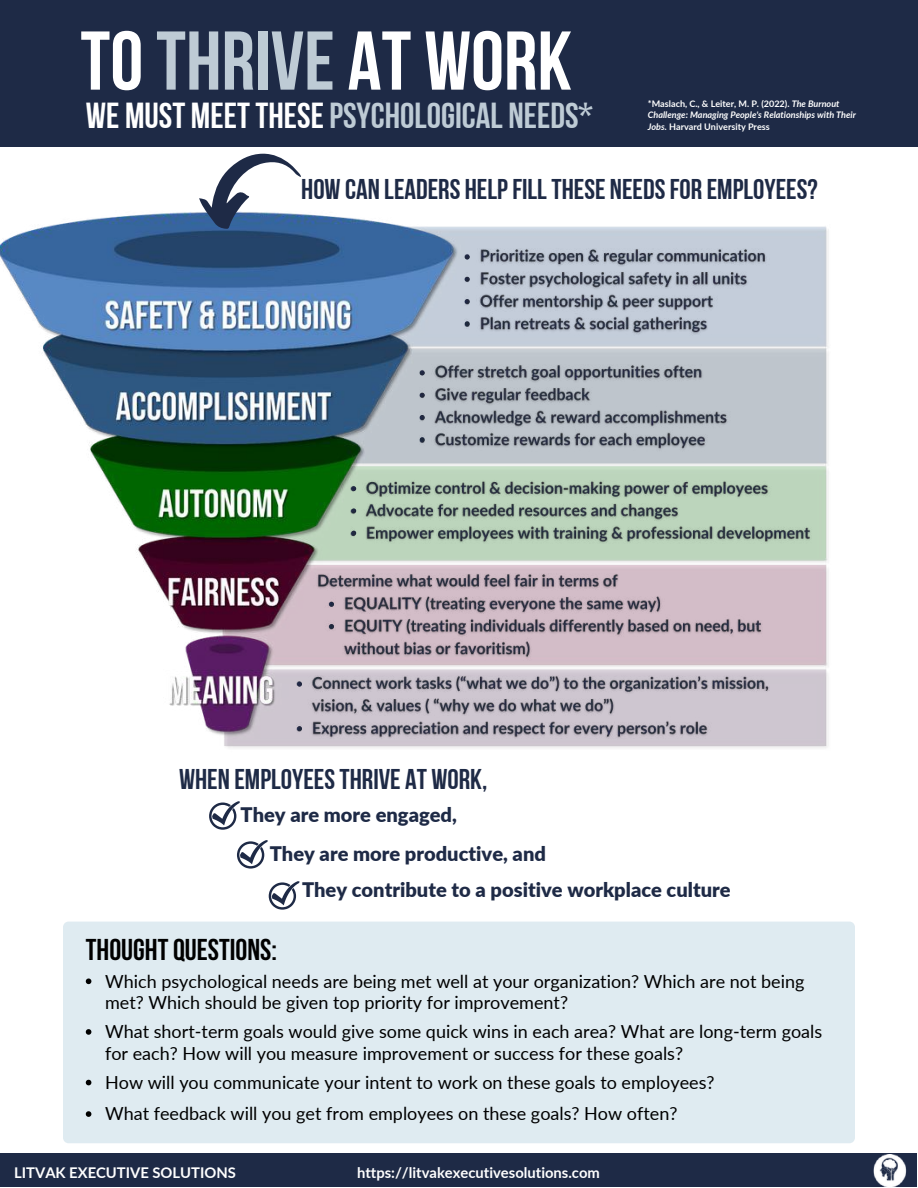
<style>
.page{position:relative;width:918px;height:1188px;background:#fff}
.page>*{position:absolute;margin:0;border:0;box-sizing:border-box;transform-origin:0 0}
.t1{font:83.1px "Bebas Neue Cyrillic";color:#fff}
.t2{font:36px "Bebas Neue Cyrillic";color:#becbd5}
.t3{font:700 30px "Bebas Neue";color:#000}
.t4{font:28.5px "Bebas Neue Cyrillic";color:#1e2a46}
.t5{font:900 20.1px/38.8px "Lato";color:#1e2a46}
.t6{font:18px/21.3px "Lato";color:#000}
.t7{font:700 14.85px "Lato";color:#fff}
.t8{font:italic 700 9px/11.4px "Lato";color:#fff}
.s1{color:#becbd5}
.s2{color:#fff}
.s3{font-style:normal}
</style>
<div class="page">
<div style="left:0;top:0;width:917px;height:146px;background:#1e2a46"></div>
<div style="left:0;top:1154px;width:917px;height:33px;background:#1e2a46"></div>
<img style="left:873px;top:1154px;width:34px;height:33px">
<div style="left:63px;top:922px;width:792px;height:221px;background:#dfebf1"></div>
<svg style="left:86px;top:979px;width:5px;height:5px"></svg>
<svg style="left:86px;top:1029px;width:5px;height:6px"></svg>
<svg style="left:86px;top:1111px;width:5px;height:6px"></svg>
<svg style="left:86px;top:1080px;width:5px;height:5px"></svg>
<img style="left:0;top:212px;width:829px;height:536px">
<svg style="left:199px;top:154px;width:102px;height:75px"></svg>
<img style="left:464px;top:243px;width:305px;height:94px">
<img style="left:419px;top:359px;width:311px;height:94px">
<img style="left:351px;top:474px;width:466px;height:72px">
<img style="left:313px;top:568px;width:453px;height:94px">
<img style="left:296px;top:670px;width:477px;height:72px">
<svg style="left:209px;top:801px;width:31px;height:29px"></svg>
<svg style="left:237px;top:840px;width:31px;height:29px"></svg>
<svg style="left:269px;top:881px;width:31px;height:29px"></svg>
<h1 class="t1" style="left:80px;top:27px;width:493px">TO<span class="s1">THRIVE</span> AT WORK</h1>
<h2 class="t2" style="left:86px;top:101px;width:508px"><span class="s2">WE MUST MEETTHESE</span>PSYCHOLOGICAL NEEDS*</h2>
<p class="t8" style="left:648px;top:98px;width:210px"><span class="s3">*Maslach, C., &amp; Leiter, M. P. (2022).</span> The Burnout<br>Challenge: Managing People's Relationships with Their<br>Jobs. <span class="s3">Harvard University Press</span></p>
<h3 class="t4" style="left:301px;top:178px;width:518px">HOW CAN LEADERS HELP FILL THESE NEEDS FOR EMPLOYEES?</h3>
<h3 class="t4" style="left:179px;top:767px;width:310px">WHEN EMPLOYEES THRIVE AT WORK,</h3>
<p class="t5" style="left:270px;top:795px;width:278px;text-indent:-29px">They are more engaged,<br>They are more productive, and</p>
<p class="t5" style="left:302px;top:870px;width:430px">They contribute to a positive workplace culture</p>
<h3 class="t3" style="left:86px;top:938px;width:193px">THOUGHTQUESTIONS:</h3>
<p class="t6" style="left:105px;top:970px;width:701px">Which psychological needs are being met well at your organization? Which are not being met? Which should be given top priority for improvement?</p>
<p class="t6" style="left:105px;top:1021px;width:719px">What short-term goals would give some quick wins in each area? What are long-term goals for each? How will you measure improvement or success for these goals?</p>
<p class="t6" style="left:105px;top:1071px;width:611px">How will you communicate your intent to work on these goals to employees?</p>
<p class="t6" style="left:105px;top:1103px;width:574px">What feedback will you get from employees on these goals? How often?</p>
<p class="t7" style="left:14px;top:1163px;width:223px">LITVAK EXECUTIVE SOLUTIONS</p>
<p class="t7" style="left:357px;top:1163px;width:244px">https://litvakexecutivesolutions.com</p>
</div>
